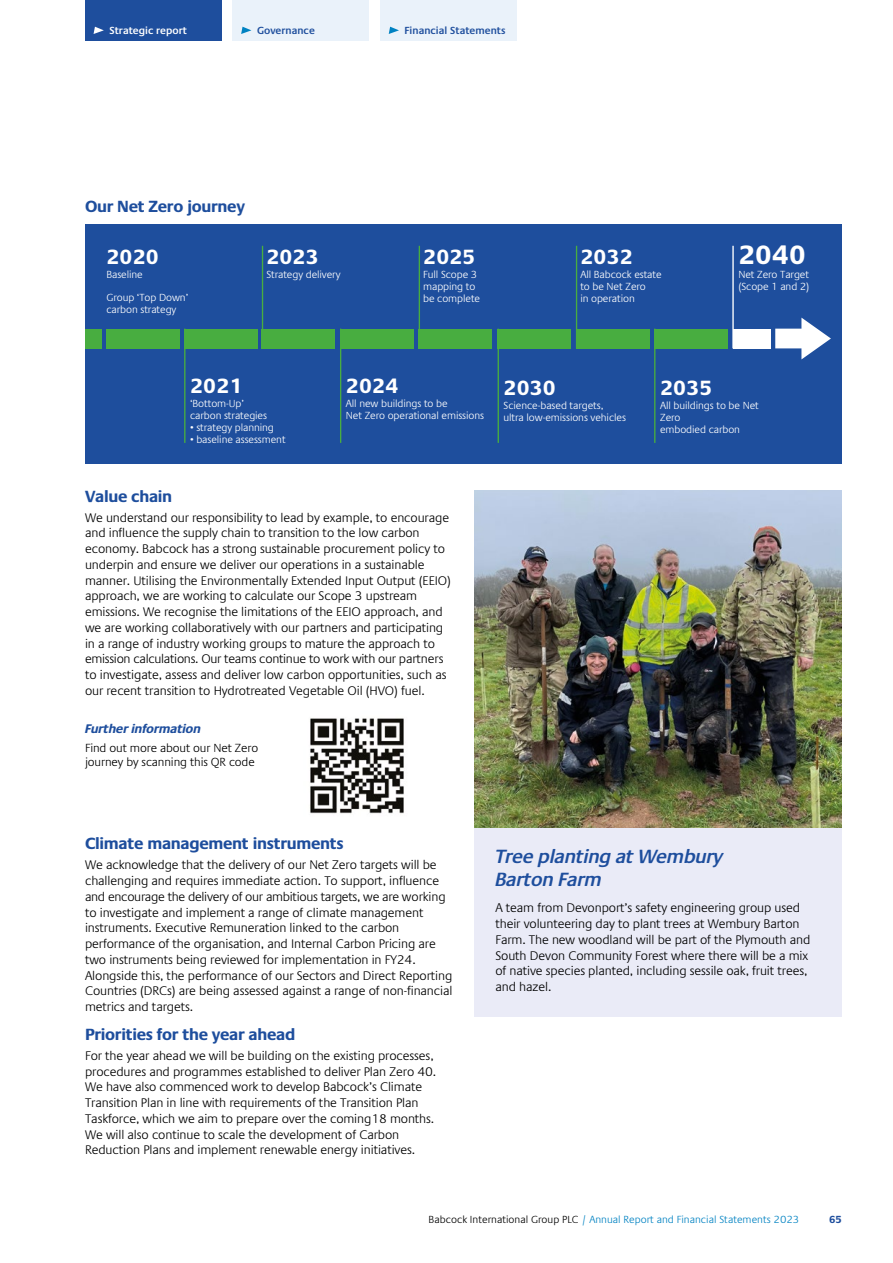
<style>
.page{position:relative;width:893px;height:1263px;background:#fff}
.page>*{position:absolute;margin:0;border:0;box-sizing:border-box;transform-origin:0 0}
.t1{font:700 27px "Praxis Com";color:#fff}
.t2{font:700 21px "Praxis Com";letter-spacing:.01em;color:#fff}
.t3{font:italic 600 19.5px/23.2px "Praxis Com";letter-spacing:-.02em;color:#1e4e9d}
.t4{font:700 16.5px "Praxis Com";letter-spacing:-.02em;color:#1e4e9d}
.t5{font:300 12.75px/15.8px "Praxis Com";letter-spacing:-.01em;color:#000}
.t6{font:italic 700 12.75px "Praxis Com";letter-spacing:-.02em;color:#1e4e9d}
.t7{font:300 12px/14.2px "Praxis Com";letter-spacing:-.01em;color:#000}
.t8{font:300 10.5px/12px "Praxis Com";letter-spacing:-.01em;color:#fff}
.t9{font:300 10.5px "Praxis Com";color:#0082c2}
.t10{font:600 10.5px "Praxis Com";color:#1e4e9d}
.t11{font:600 10.5px "Praxis Com";color:#fff}
.t12{font:700 10.5px "Praxis Com";color:#1e4e9d}
.s1{color:#000}
</style>
<div class="page">
<div style="left:85px;top:225px;width:757px;height:239px;background:#1e4e9d"></div>
<svg style="left:775px;top:318px;width:56px;height:41px"></svg>
<div style="left:733px;top:329px;width:37px;height:19px;background:#fff"></div>
<div style="left:654px;top:329px;width:73px;height:19px;background:#48ad40"></div>
<div style="left:498px;top:329px;width:73px;height:19px;background:#48ad40"></div>
<div style="left:340px;top:329px;width:73px;height:19px;background:#48ad40"></div>
<div style="left:184px;top:329px;width:73px;height:19px;background:#48ad40"></div>
<div style="left:576px;top:329px;width:73px;height:19px;background:#48ad40"></div>
<div style="left:419px;top:329px;width:73px;height:19px;background:#48ad40"></div>
<div style="left:262px;top:329px;width:73px;height:19px;background:#48ad40"></div>
<div style="left:106px;top:329px;width:74px;height:19px;background:#48ad40"></div>
<div style="left:85px;top:329px;width:17px;height:19px;background:#48ad40"></div>
<hr style="left:732px;top:246px;width:2px;height:102px;background:#fff">
<hr style="left:654px;top:329px;width:1px;height:114px;background:#48ad40">
<hr style="left:498px;top:329px;width:1px;height:114px;background:#48ad40">
<hr style="left:340px;top:329px;width:1px;height:114px;background:#48ad40">
<hr style="left:184px;top:329px;width:1px;height:114px;background:#48ad40">
<div style="left:474px;top:827px;width:368px;height:190px;background:#eaebf7"></div>
<hr style="left:576px;top:246px;width:1px;height:102px;background:#48ad40">
<hr style="left:419px;top:246px;width:1px;height:102px;background:#48ad40">
<hr style="left:262px;top:246px;width:1px;height:102px;background:#48ad40">
<img style="left:310px;top:718px;width:94px;height:96px">
<img style="left:474px;top:490px;width:368px;height:337px">
<div style="left:85px;top:0;width:136px;height:40px;background:#1e4e9d"></div>
<svg style="left:94px;top:27px;width:10px;height:7px"></svg>
<div style="left:233px;top:0;width:136px;height:40px;background:#eaf2fa"></div>
<svg style="left:241px;top:27px;width:10px;height:7px"></svg>
<div style="left:380px;top:0;width:136px;height:40px;background:#eaf2fa"></div>
<svg style="left:389px;top:27px;width:10px;height:7px"></svg>
<p class="t11" style="left:109px;top:24px;width:79px">Strategic report</p>
<p class="t10" style="left:257px;top:24px;width:59px">Governance</p>
<p class="t10" style="left:405px;top:24px;width:103px">Financial Statements</p>
<p class="t4" style="left:85px;top:197px;width:161px">Our Net Zero journey</p>
<h2 class="t2" style="left:106px;top:244px;width:54px">2020</h2>
<p class="t8" style="left:106px;top:263px;width:83px;line-height:22.6px">Baseline<br>Group ‘Top Down’</p>
<p class="t8" style="left:106px;top:303px;width:71px">carbon strategy</p>
<h2 class="t2" style="left:266px;top:244px;width:54px">2023</h2>
<p class="t8" style="left:266px;top:269px;width:76px">Strategy delivery</p>
<h2 class="t2" style="left:423px;top:244px;width:54px">2025</h2>
<p class="t8" style="left:423px;top:269px;width:59px">Full Scope 3 mapping to be complete</p>
<h2 class="t2" style="left:580px;top:244px;width:54px">2032</h2>
<p class="t8" style="left:580px;top:269px;width:83px">All Babcock estate to be Net Zero<br>in operation</p>
<h1 class="t1" style="left:738px;top:239px;width:69px">2040</h1>
<p class="t8" style="left:738px;top:269px;width:73px">Net Zero Target (Scope 1 and 2)</p>
<h2 class="t2" style="left:190px;top:373px;width:54px">2021</h2>
<p class="t8" style="left:190px;top:398px;width:79px">‘Bottom-Up’ carbon strategies</p>
<p class="t8" style="left:190px;top:422px;width:85px">• strategy planning</p>
<p class="t8" style="left:190px;top:434px;width:97px">• baseline assessment</p>
<h2 class="t2" style="left:346px;top:373px;width:54px">2024</h2>
<p class="t8" style="left:346px;top:398px;width:140px">All new buildings to be<br>Net Zero operational emissions</p>
<p class="t4" style="left:85px;top:486px;width:89px">Value chain</p>
<p class="t5" style="left:85px;top:509px;width:367px">We understand our responsibility to lead by example, to encourage and influence the supply chain to transition to the low carbon economy. Babcock has a strong sustainable procurement policy to underpin and ensure we deliver our operations in a sustainable manner. Utilising the Environmentally Extended Input Output (EEIO) approach, we are working to calculate our Scope 3 upstream emissions. We recognise the limitations of the EEIO approach, and we are working collaboratively with our partners and participating in a range of industry working groups to mature the approach to emission calculations. Our teams continue to work with our partners to investigate, assess and deliver low carbon opportunities, such as our recent transition to Hydrotreated Vegetable Oil (HVO) fuel.</p>
<p class="t6" style="left:85px;top:721px;width:118px">Further information</p>
<p class="t7" style="left:85px;top:741px;width:175px">Find out more about our Net Zero journey by scanning this QR code</p>
<h2 class="t2" style="left:504px;top:375px;width:54px">2030</h2>
<p class="t8" style="left:504px;top:400px;width:124px">Science-based targets, ultra low-emissions vehicles</p>
<h2 class="t2" style="left:660px;top:375px;width:54px">2035</h2>
<p class="t8" style="left:660px;top:400px;width:100px">All buildings to be Net<br>Zero<br>embodied carbon</p>
<p class="t4" style="left:85px;top:834px;width:260px">Climate management instruments</p>
<p class="t5" style="left:85px;top:857px;width:369px">We acknowledge that the delivery of our Net Zero targets will be challenging and requires immediate action. To support, influence and encourage the delivery of our ambitious targets, we are working to investigate and implement a range of climate management instruments. Executive Remuneration linked to the carbon performance of the organisation, and Internal Carbon Pricing are two instruments being reviewed for implementation in FY24.<br>Alongside this, the performance of our Sectors and Direct Reporting Countries (DRCs) are being assessed against a range of non-financial metrics and targets.</p>
<p class="t4" style="left:85px;top:1024px;width:212px">Priorities for the year ahead</p>
<p class="t5" style="left:85px;top:1048px;width:353px">For the year ahead we will be building on the existing processes, procedures and programmes established to deliver Plan Zero 40.<br>We have also commenced work to develop Babcock’s Climate Transition Plan in line with requirements of the Transition Plan Taskforce, which we aim to prepare over the coming18 months.<br>We will also continue to scale the development of Carbon Reduction Plans and implement renewable energy initiatives.</p>
<h3 class="t3" style="left:495px;top:844px;width:229px">Tree planting at Wembury<br>Barton Farm</h3>
<p class="t5" style="left:495px;top:900px;width:316px">A team from Devonport’s safety engineering group used their volunteering day to plant trees at Wembury Barton Farm. The new woodland will be part of the Plymouth and South Devon Community Forest where there will be a mix of native species planted, including sessile oak, fruit trees, and hazel.</p>
<p class="t9" style="left:429px;top:1214px;width:372px"><span class="s1">Babcock International Group PLC</span> / Annual Report and Financial Statements 2023</p>
<p class="t12" style="left:829px;top:1213px;width:14px">65</p>
</div>
